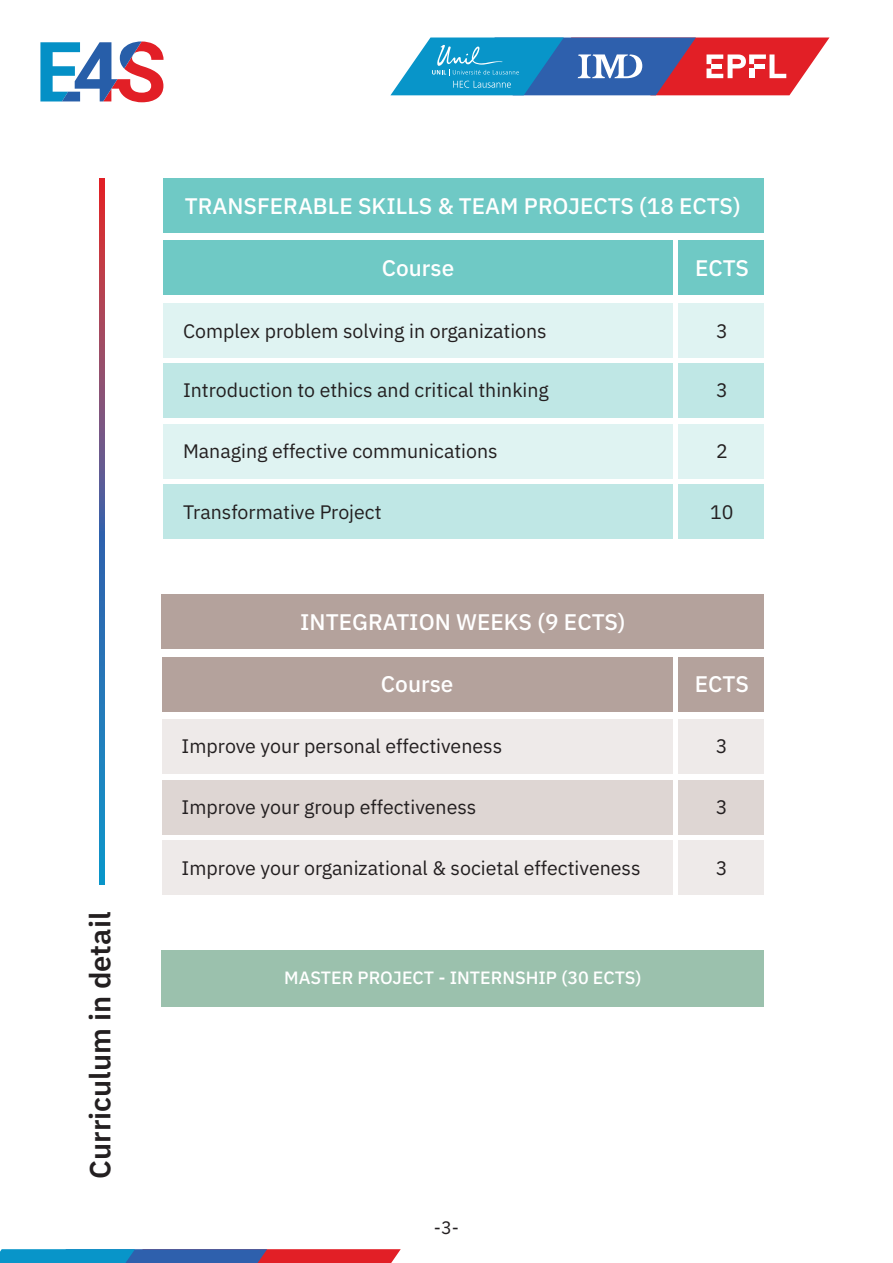
<style>
.page{position:relative;width:893px;height:1263px;background:#fff}
.page>*{position:absolute;margin:0;border:0;box-sizing:border-box;transform-origin:0 0}
.t1{font:600 29.1px "IBM Plex Sans";color:#231f20}
.t2{font:500 22.65px "IBM Plex Sans";color:#fff}
.t3{font:500 22.5px "IBM Plex Sans";color:#fff}
.t4{font:19.5px "IBM Plex Sans";color:#231f20}
.t5{font:18px "IBM Plex Sans";color:#231f20}
.t6{font:500 17.85px "IBM Plex Sans";color:#fff}
</style>
<div class="page">
<div style="left:163px;top:485px;width:510px;height:54px;background:#bfe7e5"></div>
<div style="left:679px;top:485px;width:85px;height:54px;background:#bfe7e5"></div>
<svg style="left:40px;top:41px;width:124px;height:61px"></svg>
<svg style="left:390px;top:38px;width:439px;height:57px;background:#77799e"></svg>
<svg style="left:0;top:1249px;width:401px;height:14px;background:#625e8a"></svg>
<div style="left:162px;top:950px;width:602px;height:56px;background:#9bc1ad"></div>
<div style="left:162px;top:657px;width:511px;height:54px;background:#b4a29c"></div>
<div style="left:162px;top:594px;width:602px;height:55px;background:#b4a29c"></div>
<div style="left:679px;top:657px;width:85px;height:54px;background:#b4a29c"></div>
<div style="left:162px;top:719px;width:511px;height:55px;background:#eeeae9"></div>
<div style="left:162px;top:780px;width:511px;height:54px;background:#ded6d3"></div>
<div style="left:162px;top:840px;width:511px;height:55px;background:#eeeae9"></div>
<div style="left:679px;top:719px;width:85px;height:55px;background:#eeeae9"></div>
<div style="left:679px;top:780px;width:85px;height:54px;background:#ded6d3"></div>
<div style="left:679px;top:840px;width:85px;height:55px;background:#eeeae9"></div>
<div style="left:163px;top:241px;width:510px;height:54px;background:#6fc9c5"></div>
<div style="left:163px;top:178px;width:601px;height:55px;background:#6fc9c5"></div>
<div style="left:679px;top:241px;width:85px;height:54px;background:#6fc9c5"></div>
<div style="left:163px;top:303px;width:510px;height:54px;background:#dff3f2"></div>
<div style="left:163px;top:363px;width:510px;height:55px;background:#bfe7e5"></div>
<div style="left:163px;top:424px;width:510px;height:54px;background:#dff3f2"></div>
<div style="left:679px;top:303px;width:85px;height:54px;background:#dff3f2"></div>
<div style="left:679px;top:363px;width:85px;height:55px;background:#bfe7e5"></div>
<div style="left:679px;top:424px;width:85px;height:54px;background:#dff3f2"></div>
<svg style="left:99px;top:178px;width:6px;height:706px;background:#5c6190"></svg>
<h1 class="t1" style="left:77px;top:1179px;width:268px;rotate:-90deg">Curriculum in detail</h1>
<p class="t3" style="left:185px;top:189px;width:557px">TRANSFERABLE SKILLS &amp; TEAM PROJECTS (18 ECTS)</p>
<p class="t3" style="left:382px;top:250px;width:74px">Course</p>
<p class="t3" style="left:695px;top:250px;width:55px">ECTS</p>
<p class="t4" style="left:183px;top:316px;width:365px">Complex problem solving in organizations</p>
<p class="t4" style="left:716px;top:316px;width:13px">3</p>
<p class="t4" style="left:183px;top:375px;width:367px">Introduction to ethics and critical thinking</p>
<p class="t4" style="left:716px;top:375px;width:13px">3</p>
<p class="t4" style="left:183px;top:436px;width:316px">Managing effective communications</p>
<p class="t4" style="left:716px;top:436px;width:13px">2</p>
<p class="t4" style="left:183px;top:497px;width:200px">Transformative Project</p>
<p class="t4" style="left:710px;top:497px;width:25px">10</p>
<p class="t2" style="left:300px;top:605px;width:327px">INTEGRATION WEEKS (9 ECTS)</p>
<p class="t2" style="left:381px;top:666px;width:74px">Course</p>
<p class="t2" style="left:695px;top:666px;width:55px">ECTS</p>
<p class="t4" style="left:182px;top:731px;width:322px">Improve your personal effectiveness</p>
<p class="t4" style="left:716px;top:731px;width:13px">3</p>
<p class="t4" style="left:182px;top:792px;width:296px">Improve your group effectiveness</p>
<p class="t4" style="left:716px;top:792px;width:13px">3</p>
<p class="t4" style="left:182px;top:853px;width:460px">Improve your organizational &amp; societal effectiveness</p>
<p class="t4" style="left:716px;top:853px;width:13px">3</p>
<p class="t6" style="left:284px;top:964px;width:359px">MASTER PROJECT - INTERNSHIP (30 ECTS)</p>
<p class="t5" style="left:434px;top:1214px;width:27px">-3-</p>
</div>
